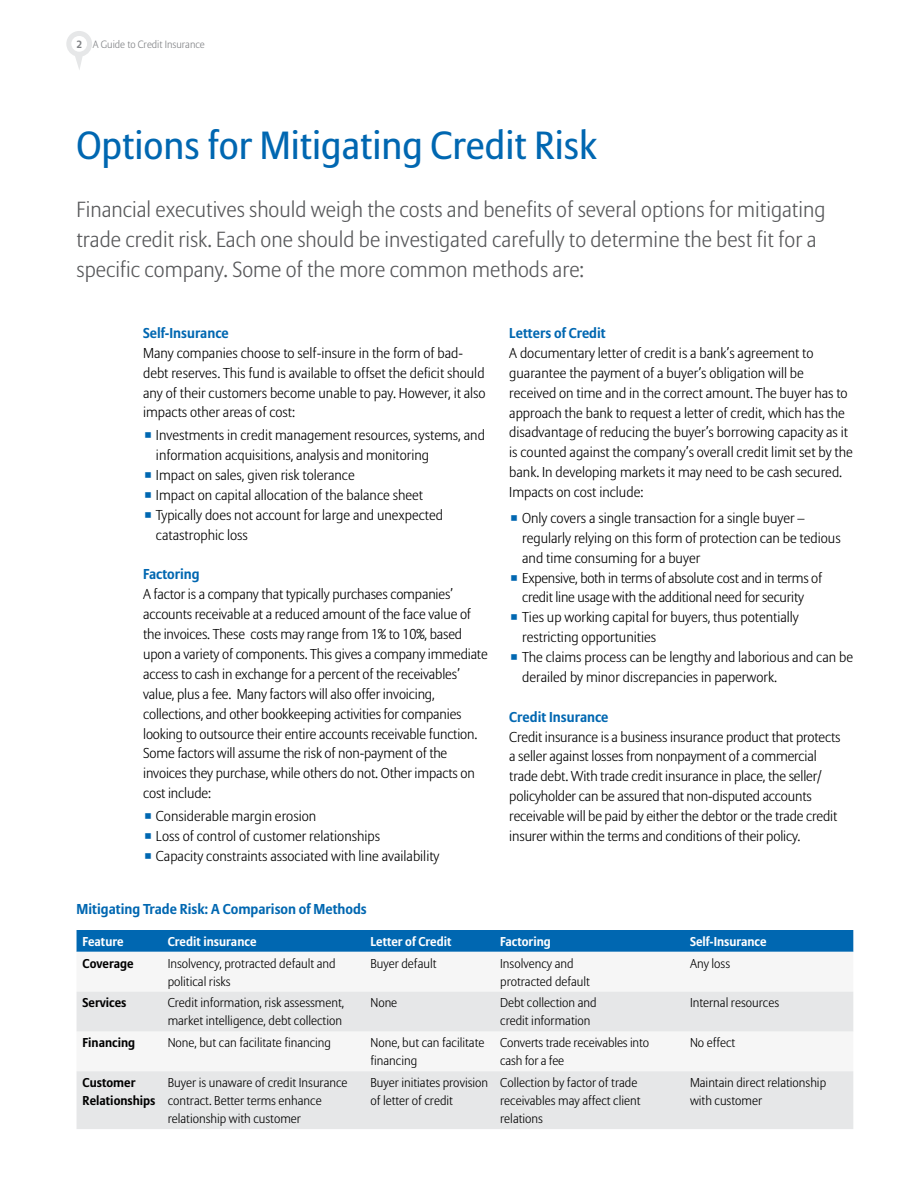
<style>
.page{position:relative;width:918px;height:1188px;background:#fff}
.page>*{position:absolute;margin:0;border:0;box-sizing:border-box;transform-origin:0 0}
.t1{font:39px "Allianz Sans";color:#0067b1}
.t2{font:300 21.75px/29.8px "Allianz Sans";color:#58595b}
.t3{font:300 14.25px/20px "Allianz Sans";color:#000}
.t4{font:700 14.25px "Allianz Sans";color:#0067b1}
.t5{font:300 12.75px/18px "Allianz Sans";color:#000}
.t6{font:700 12.75px "Allianz Sans";color:#fff}
.t7{font:700 12.75px/18px "Allianz Sans";color:#000}
.t8{font:300 10.5px "Allianz Sans";color:#808285}
.s1{font-weight:700}
.s2{color:#0067b1}
</style>
<div class="page">
<div style="left:77px;top:930px;width:776px;height:22px;background:#0067b1"></div>
<svg style="left:77px;top:991px;width:776px;height:1px"></svg>
<svg style="left:77px;top:992px;width:776px;height:137px;fill:#e6e7e8"></svg>
<svg style="left:66px;top:31px;width:26px;height:39px"></svg>
<p class="t8" style="left:77px;top:38px;width:130px"><span class="s1">2</span> A Guide to Credit Insurance</p>
<h1 class="t1" style="left:77px;top:122px;width:522px">Options for Mitigating Credit Risk</h1>
<p class="t2" style="left:77px;top:196px;width:750px">Financial executives should weigh the costs and benefits of several options for mitigating trade credit risk. Each one should be investigated carefully to determine the best fit for a specific company. Some of the more common methods are:</p>
<p class="t4" style="left:143px;top:324px;width:87px">Self-Insurance</p>
<p class="t3" style="left:143px;top:344px;width:344px">Many companies choose to self-insure in the form of bad&shy;debt reserves. This fund is available to offset the deficit should any of their customers become unable to pay. However, it also impacts other areas of cost:</p>
<p class="t3" style="left:143px;top:426px;width:343px"><span class="s2">◾</span> Investments in credit management resources, systems, and</p>
<p class="t3" style="left:156px;top:446px;width:275px">information acquisitions, analysis and monitoring</p>
<p class="t3" style="left:143px;top:466px;width:213px"><span class="s2">◾</span> Impact on sales, given risk tolerance</p>
<p class="t3" style="left:143px;top:486px;width:281px"><span class="s2">◾</span> Impact on capital allocation of the balance sheet</p>
<p class="t3" style="left:143px;top:506px;width:301px"><span class="s2">◾</span> Typically does not account for large and unexpected</p>
<p class="t3" style="left:156px;top:525px;width:93px">catastrophic loss</p>
<p class="t4" style="left:143px;top:565px;width:58px">Factoring</p>
<p class="t3" style="left:143px;top:585px;width:346px">A factor is a company that typically purchases companies’ accounts receivable at a reduced amount of the face value of the invoices. These costs may range from 1% to 10%, based upon a variety of components. This gives a company immediate access to cash in exchange for a percent of the receivables’ value, plus a fee. Many factors will also offer invoicing, collections, and other bookkeeping activities for companies looking to outsource their entire accounts receivable function.<br>Some factors will assume the risk of non-payment of the invoices they purchase, while others do not. Other impacts on cost include:</p>
<p class="t3" style="left:143px;top:807px;width:298px"><span class="s2">◾</span> Considerable margin erosion<br><span class="s2">◾</span> Loss of control of customer relationships<br><span class="s2">◾</span> Capacity constraints associated with line availability</p>
<p class="t4" style="left:77px;top:900px;width:292px">Mitigating Trade Risk: A Comparison of Methods</p>
<p class="t4" style="left:509px;top:324px;width:98px">Letters of Credit</p>
<p class="t3" style="left:509px;top:344px;width:345px">A documentary letter of credit is a bank’s agreement to guarantee the payment of a buyer’s obligation will be received on time and in the correct amount. The buyer has to approach the bank to request a letter of credit, which has the disadvantage of reducing the buyer’s borrowing capacity as it is counted against the company’s overall credit limit set by the bank. In developing markets it may need to be cash secured.<br>Impacts on cost include:</p>
<p class="t3" style="left:509px;top:509px;width:297px"><span class="s2">◾</span> Only covers a single transaction for a single buyer –</p>
<p class="t3" style="left:522px;top:529px;width:320px">regularly relying on this form of protection can be tedious</p>
<p class="t3" style="left:522px;top:548px;width:180px">and time consuming for a buyer</p>
<p class="t3" style="left:509px;top:568px;width:315px"><span class="s2">◾</span> Expensive, both in terms of absolute cost and in terms of</p>
<p class="t3" style="left:522px;top:588px;width:283px">credit line usage with the additional need for security</p>
<p class="t3" style="left:509px;top:608px;width:291px"><span class="s2">◾</span> Ties up working capital for buyers, thus potentially</p>
<p class="t3" style="left:522px;top:628px;width:136px">restricting opportunities</p>
<p class="t3" style="left:509px;top:648px;width:345px"><span class="s2">◾</span> The claims process can be lengthy and laborious and can be</p>
<p class="t3" style="left:522px;top:668px;width:256px">derailed by minor discrepancies in paperwork.</p>
<p class="t4" style="left:509px;top:708px;width:101px">Credit Insurance</p>
<p class="t3" style="left:509px;top:727px;width:333px">Credit insurance is a business insurance product that protects a seller against losses from nonpayment of a commercial trade debt. With trade credit insurance in place, the seller/ policyholder can be assured that non-disputed accounts receivable will be paid by either the debtor or the trade credit insurer within the terms and conditions of their policy.</p>
<p class="t6" style="left:83px;top:933px;width:43px">Feature</p>
<p class="t6" style="left:168px;top:933px;width:90px">Credit insurance</p>
<p class="t6" style="left:370px;top:933px;width:83px">Letter of Credit</p>
<p class="t6" style="left:500px;top:933px;width:52px">Factoring</p>
<p class="t6" style="left:690px;top:933px;width:78px">Self-Insurance</p>
<p class="t7" style="left:83px;top:955px;width:53px">Coverage</p>
<p class="t5" style="left:168px;top:955px;width:170px">Insolvency, protracted default and political risks</p>
<p class="t5" style="left:370px;top:955px;width:68px">Buyer default</p>
<p class="t5" style="left:500px;top:955px;width:91px">Insolvency and protracted default</p>
<p class="t5" style="left:690px;top:955px;width:42px">Any loss</p>
<p class="t7" style="left:83px;top:994px;width:45px">Services</p>
<p class="t5" style="left:168px;top:995px;width:178px">Credit information, risk assessment, market intelligence, debt collection</p>
<p class="t5" style="left:370px;top:995px;width:28px">None</p>
<p class="t5" style="left:500px;top:995px;width:98px">Debt collection and credit information</p>
<p class="t5" style="left:690px;top:995px;width:91px">Internal resources</p>
<p class="t7" style="left:83px;top:1034px;width:54px">Financing</p>
<p class="t5" style="left:168px;top:1034px;width:165px">None, but can facilitate financing</p>
<p class="t5" style="left:370px;top:1034px;width:116px">None, but can facilitate financing</p>
<p class="t5" style="left:500px;top:1034px;width:150px">Converts trade receivables into cash for a fee</p>
<p class="t5" style="left:690px;top:1034px;width:47px">No effect</p>
<p class="t7" style="left:83px;top:1074px;width:74px">Customer<br>Relationships</p>
<p class="t5" style="left:168px;top:1074px;width:181px">Buyer is unaware of credit Insurance contract. Better terms enhance relationship with customer</p>
<p class="t5" style="left:370px;top:1074px;width:119px">Buyer initiates provision of letter of credit</p>
<p class="t5" style="left:500px;top:1074px;width:142px">Collection by factor of trade receivables may affect client relations</p>
<p class="t5" style="left:690px;top:1074px;width:138px">Maintain direct relationship with customer</p>
</div>
